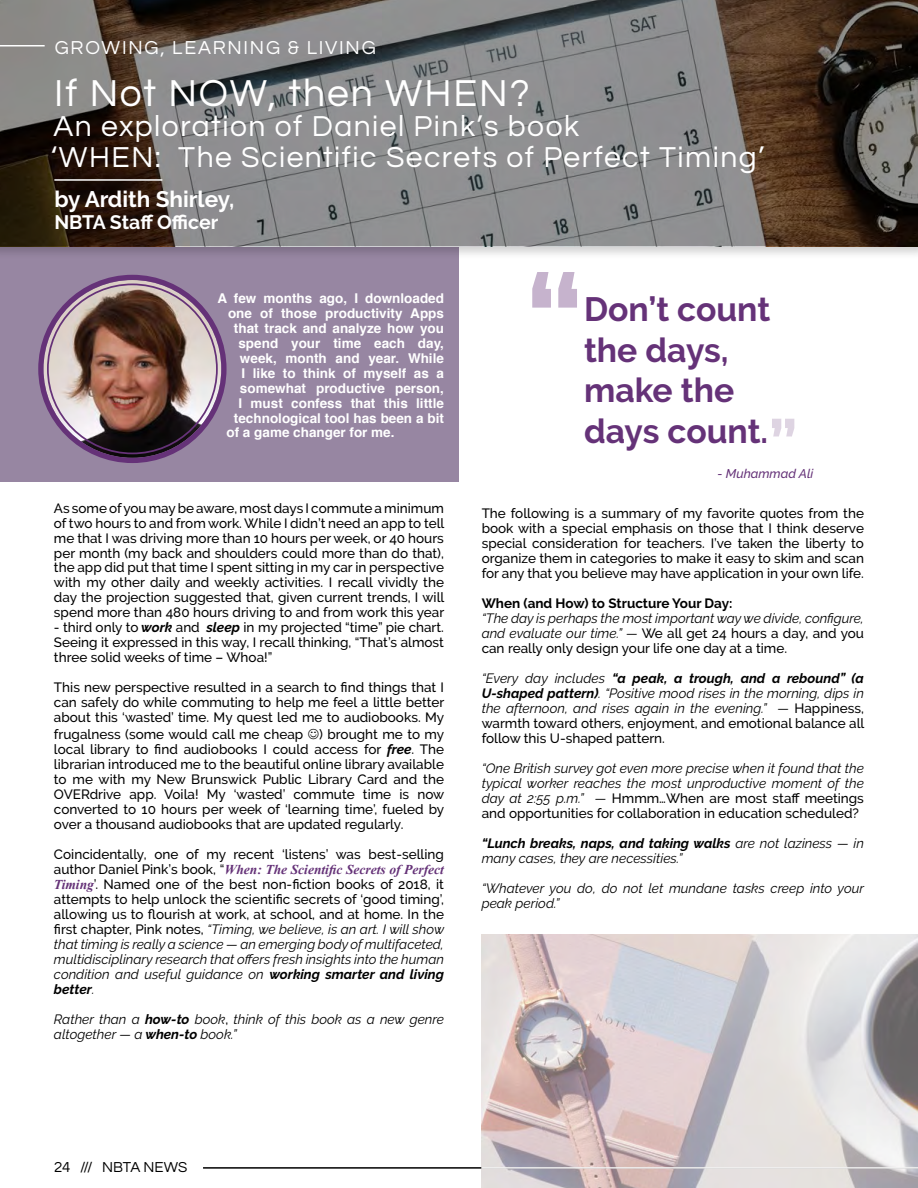
<style>
.page{position:relative;width:918px;height:1188px;background:#fff}
.page>*{position:absolute;margin:0;border:0;box-sizing:border-box;transform-origin:0 0}
.t1{font:39px "Questrial";letter-spacing:.05em;color:#fff}
.t2{font:700 33.6px/40.3px "Raleway";color:#653278}
.t3{font:30px/31.5px "Questrial";letter-spacing:.05em;color:#fff}
.t4{font:700 22.5px "Raleway";color:#fff}
.t5{font:19.5px "Questrial";letter-spacing:.09em;color:#fff}
.t6{font:700 19.5px "Raleway";letter-spacing:-.005em;color:#fff}
.t7{font:15px "Questrial";color:#000}
.t8{font:500 13.5px/15px "Raleway";color:#000;text-align:justify}
.t9{font:italic 13.5px/15px "Raleway";color:#000;text-align:justify}
.t10{font:700 13.5px "Helvetica";color:#fff}
.t11{font:italic 700 13.5px "Times New Roman";color:#653278}
.t12{font:700 13.5px "Raleway";color:#000}
.t13{font:italic 500 12.6px "Raleway";color:#653278}
.s1{font-weight:700;font-style:italic}
.s2{font-family:"Raleway";font-weight:500;font-style:normal;color:#000}
.s3{font-family:"Times New Roman";font-weight:700;color:#653278}
.s4{font-weight:500;font-style:normal}
.s5{font-weight:700}
</style>
<div class="page">
<hr style="left:203px;top:1167px;width:715px;height:2px;background:#000">
<div style="left:0;top:246px;width:459px;height:236px;background:#9786a2"></div>
<img style="left:43px;top:280px;width:178px;height:178px;border-radius:89px">
<div style="left:38px;top:275px;width:189px;height:188px;border:5px solid #653278;border-radius:50%"></div>
<div style="left:0;top:0;width:918px;height:260px;background:#000;opacity:.45"></div>
<svg style="left:0;top:0;width:918px;height:246px;background:#6e6966"></svg>
<div style="left:51px;top:175px;width:124px;height:19px;background:#000;opacity:.45"></div>
<hr style="left:54px;top:179px;width:108px;height:2px;background:#fff">
<hr style="left:0;top:45px;width:45px;height:1px;background:#fff">
<svg style="left:532px;top:272px;width:45px;height:36px"></svg>
<svg style="left:772px;top:419px;width:22px;height:18px"></svg>
<img style="left:482px;top:935px;width:436px;height:253px">
<hr style="left:482px;top:1167px;width:436px;height:2px;background:#fff">
<h3 class="t5" style="left:55px;top:38px;width:323px">GROWING, LEARNING &amp; LIVING</h3>
<h1 class="t1" style="left:54px;top:74px;width:477px">If Not NOW, then WHEN?</h1>
<h3 class="t3" style="left:51px;top:111px;width:715px">An exploration of Daniel Pink’s book<br>‘WHEN: The Scientific Secrets of Perfect Timing’</h3>
<h3 class="t4" style="left:54px;top:186px;width:182px">by Ardith Shirley,</h3>
<h3 class="t6" style="left:54px;top:211px;width:165px">NBTA Staff Officer</h3>
<p class="t10" style="left:218px;top:287px;width:228px">A few months ago, I downloaded</p>
<p class="t10" style="left:228px;top:302px;width:217px">one of those productivity Apps</p>
<p class="t10" style="left:234px;top:317px;width:212px">that track and analyze how you</p>
<p class="t10" style="left:238px;top:332px;width:207px">spend your time each day,</p>
<p class="t10" style="left:240px;top:347px;width:206px">week, month and year. While</p>
<p class="t10" style="left:241px;top:362px;width:204px">I like to think of myself as a</p>
<p class="t10" style="left:240px;top:377px;width:206px">somewhat productive person,</p>
<p class="t10" style="left:238px;top:392px;width:207px">I must confess that this little</p>
<p class="t10" style="left:234px;top:407px;width:212px">technological tool has been a bit</p>
<p class="t10" style="left:226px;top:422px;width:170px">of a game changer for me.</p>
<p class="t8" style="left:54px;top:500px;width:392px">As some of you may be aware, most days I commute a minimum of two hours to and from work. While I didn’t need an app to tell me that I was driving more than 10 hours per week, or 40 hours per month (my back and shoulders could more than do that), the app did put that time I spent sitting in my car in perspective with my other daily and weekly activities. I recall vividly the day the projection suggested that, given current trends, I will spend more than 480 hours driving to and from work this year</p>
<p class="t8" style="left:54px;top:620px;width:392px">- third only to <span class="s1">work</span> and <span class="s1">sleep</span> in my projected “time” pie chart.<br>Seeing it expressed in this way, I recall thinking, “That’s almost three solid weeks of time – Whoa!”</p>
<p class="t8" style="left:54px;top:680px;width:392px">This new perspective resulted in a search to find things that I can safely do while commuting to help me feel a little better about this ‘wasted’ time. My quest led me to audiobooks. My frugalness (some would call me cheap ) brought me to my local library to find audiobooks I could access for <span class="s1">free</span>. The librarian introduced me to the beautiful online library available to me with my New Brunswick Public Library Card and the OVERdrive app. Voila! My ‘wasted’ commute time is now converted to 10 hours per week of ‘learning time’, fueled by over a thousand audiobooks that are updated regularly.</p>
<p class="t8" style="left:54px;top:846px;width:392px">Coincidentally, one of my recent ‘listens’ was best-selling</p>
<p class="t11" style="left:54px;top:860px;width:392px"><span class="s2">author Daniel Pink’s book, “</span>When: The Scientific Secrets of Perfect</p>
<p class="t9" style="left:54px;top:876px;width:392px"><span class="s3">Timing</span><span class="s4">’. Named one of the best non-fiction books of 2018, it attempts to help unlock the scientific secrets of ‘good timing’, allowing us to flourish at work, at school, and at home. In the first chapter, Pink notes,</span> “Timing, we believe, is an art. I will show that timing is really a science — an emerging body of multifaceted, multidisciplinary research that offers fresh insights into the human condition and useful guidance on <span class="s5">working smarter and living better</span>.</p>
<p class="t9" style="left:54px;top:1011px;width:392px">Rather than a <span class="s5">how-to</span> book<span class="s4">,</span> think of this book as a new genre altogether — a <span class="s5">when-to</span> book.”</p>
<h2 class="t2" style="left:584px;top:290px;width:188px">Don’t count the days, make the days count.</h2>
<p class="t13" style="left:718px;top:466px;width:97px">- Muhammad Ali</p>
<p class="t8" style="left:482px;top:506px;width:384px">The following is a summary of my favorite quotes from the book with a special emphasis on those that I think deserve special consideration for teachers. I’ve taken the liberty to organize them in categories to make it easy to skim and scan for any that you believe may have application in your own life.</p>
<p class="t12" style="left:482px;top:596px;width:252px">When (and How) to Structure Your Day:</p>
<p class="t9" style="left:482px;top:611px;width:384px">“The day is perhaps the most important way we divide, configure, and evaluate our time.” — <span class="s4">We all get 24 hours a day, and you can really only design your life one day at a time.</span></p>
<p class="t9" style="left:482px;top:671px;width:384px">“Every day includes <span class="s5">“a peak, a trough, and a rebound” (a U-shaped pattern)</span>. “Positive mood rises in the morning, dips in the afternoon, and rises again in the evening.” — <span class="s4">Happiness, warmth toward others, enjoyment, and emotional balance all follow this U-shaped pattern.</span></p>
<p class="t9" style="left:482px;top:761px;width:384px">“One British survey got even more precise when it found that the typical worker reaches the most unproductive moment of the day at 2:55 p.m.” — <span class="s4">Hmmm…When are most staff meetings and opportunities for collaboration in education scheduled?</span></p>
<p class="t9" style="left:482px;top:836px;width:384px"><span class="s5">“Lunch breaks, naps, and taking walks</span> are not laziness — in many cases, they are necessities.”</p>
<p class="t9" style="left:482px;top:881px;width:384px">“Whatever you do, do not let mundane tasks creep into your peak period.”</p>
<p class="t7" style="left:54px;top:1160px;width:135px">24 /// NBTA NEWS</p>
</div>
